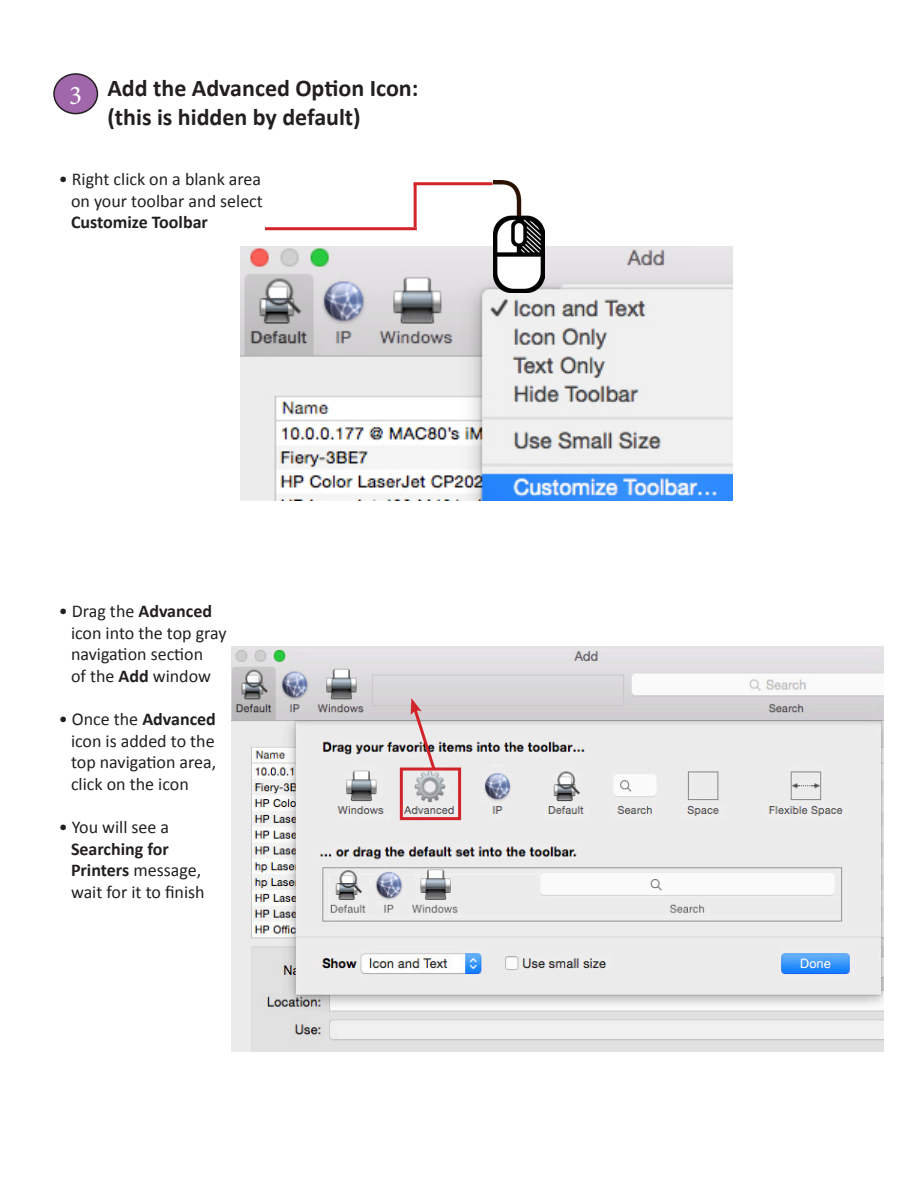
<style>
.page{position:relative;width:918px;height:1188px;background:#fff}
.page>*{position:absolute;margin:0;border:0;box-sizing:border-box;transform-origin:0 0}
.t1{font:27px "Minion Pro";color:#fff}
.t2{font:700 24px "Calibri";color:#231f20}
.t3{font:18px "Calibri";color:#231f20}
.t4{font:700 18px "Calibri";color:#231f20}
.s1{font-weight:700}
.s2{font-weight:400}
</style>
<div class="page">
<img style="left:240px;top:247px;width:492px;height:254px">
<hr style="left:265px;top:227px;width:152px;height:3px;background:#d1232a">
<img style="left:232px;top:647px;width:651px;height:405px">
<hr style="left:414px;top:184px;width:3px;height:43px;background:#d1232a">
<hr style="left:414px;top:182px;width:79px;height:3px;background:#d1232a">
<svg style="left:411px;top:698px;width:27px;height:70px;background:#d5bcbe"></svg>
<div style="left:400px;top:768px;width:61px;height:52px;border:3px solid #d1232a"></div>
<img style="left:493px;top:181px;width:51px;height:111px">
<div style="left:54px;top:74px;width:43px;height:40px;background:#a067ab;border-radius:50%"></div>
<div style="left:53px;top:73px;width:45px;height:41px;border:2px solid #231f20;border-radius:50%"></div>
<p class="t1" style="left:69px;top:77px;width:14px">3</p>
<p class="t2" style="left:107px;top:72px;width:313px">Add the Advanced Option Icon:</p>
<p class="t2" style="left:107px;top:101px;width:255px">(this is hidden by default)</p>
<p class="t3" style="left:59px;top:168px;width:204px">• Right click on a blank area</p>
<p class="t3" style="left:71px;top:190px;width:193px">on your toolbar and select</p>
<p class="t4" style="left:71px;top:211px;width:139px">Customize Toolbar</p>
<p class="t3" style="left:59px;top:600px;width:155px">• Drag the <span class="s1">Advanced</span></p>
<p class="t3" style="left:71px;top:622px;width:157px">icon into the top gray</p>
<p class="t3" style="left:71px;top:643px;width:134px">navigation section</p>
<p class="t3" style="left:71px;top:665px;width:142px">of the <span class="s1">Add</span> window</p>
<p class="t3" style="left:59px;top:708px;width:159px">• Once the <span class="s1">Advanced</span></p>
<p class="t3" style="left:71px;top:730px;width:145px">icon is added to the</p>
<p class="t3" style="left:71px;top:751px;width:147px">top navigation area,</p>
<p class="t3" style="left:71px;top:773px;width:119px">click on the icon</p>
<p class="t3" style="left:59px;top:816px;width:112px">• You will see a</p>
<p class="t4" style="left:71px;top:837px;width:99px">Searching for</p>
<p class="t4" style="left:71px;top:859px;width:132px">Printers <span class="s2">message,</span></p>
<p class="t3" style="left:71px;top:881px;width:135px">wait for it to finish</p>
</div>
